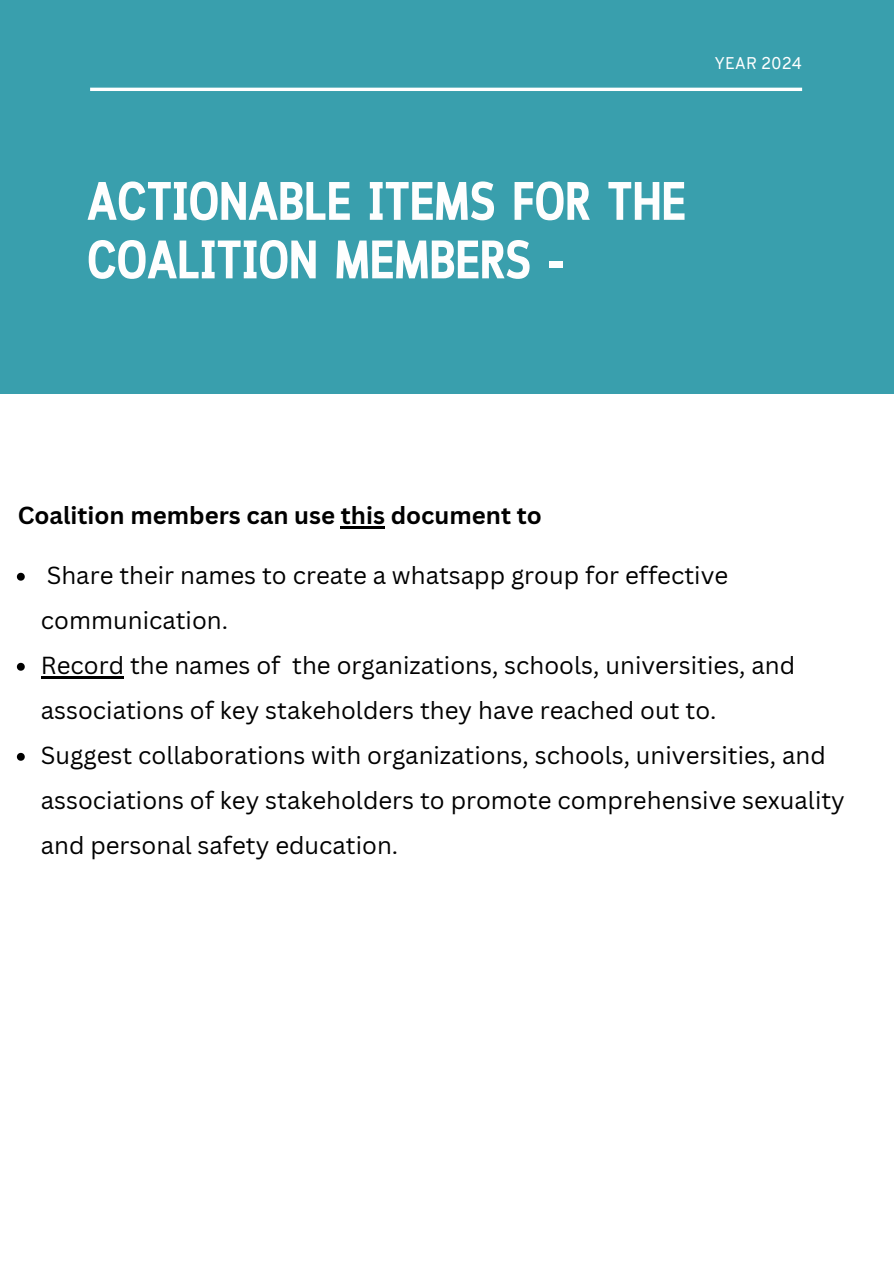
<style>
.page{position:relative;width:894px;height:1264px;background:#fff}
.page>*{position:absolute;margin:0;border:0;box-sizing:border-box;transform-origin:0 0}
.t1{font:700 54px/58.5px "Cloud Cond";color:#fefefe}
.t2{font:24px/45px "Canva Sans";color:#000}
.t3{font:700 24px "Canva Sans";color:#000}
.t4{font:16.5px "Overpass";color:#fff}
</style>
<div class="page">
<div style="left:0;top:0;width:893px;height:1263px;background:#399fad"></div>
<div style="left:0;top:393px;width:893px;height:870px;background:#fff"></div>
<hr style="left:90px;top:88px;width:711px;height:3px;background:#fff">
<hr style="left:341px;top:526px;width:44px;height:2px;background:#000">
<svg style="left:17px;top:573px;width:8px;height:7px"></svg>
<svg style="left:17px;top:663px;width:8px;height:7px"></svg>
<svg style="left:41px;top:676px;width:16px;height:2px"></svg>
<hr style="left:57px;top:676px;width:67px;height:2px;background:#000">
<svg style="left:17px;top:753px;width:8px;height:7px"></svg>
<p class="t4" style="left:714px;top:56px;width:89px">YEAR 2024</p>
<h1 class="t1" style="left:87px;top:176px;width:600px">ACTIONABLE ITEMS FOR THE<br>COALITION MEMBERS -</h1>
<p class="t3" style="left:18px;top:498px;width:525px">Coalition members can use this document to</p>
<p class="t2" style="left:41px;top:552px;width:805px">Share their names to create a whatsapp group for effective communication.<br>Record the names of the organizations, schools, universities, and associations of key stakeholders they have reached out to.<br>Suggest collaborations with organizations, schools, universities, and associations of key stakeholders to promote comprehensive sexuality and personal safety education.</p>
</div>
